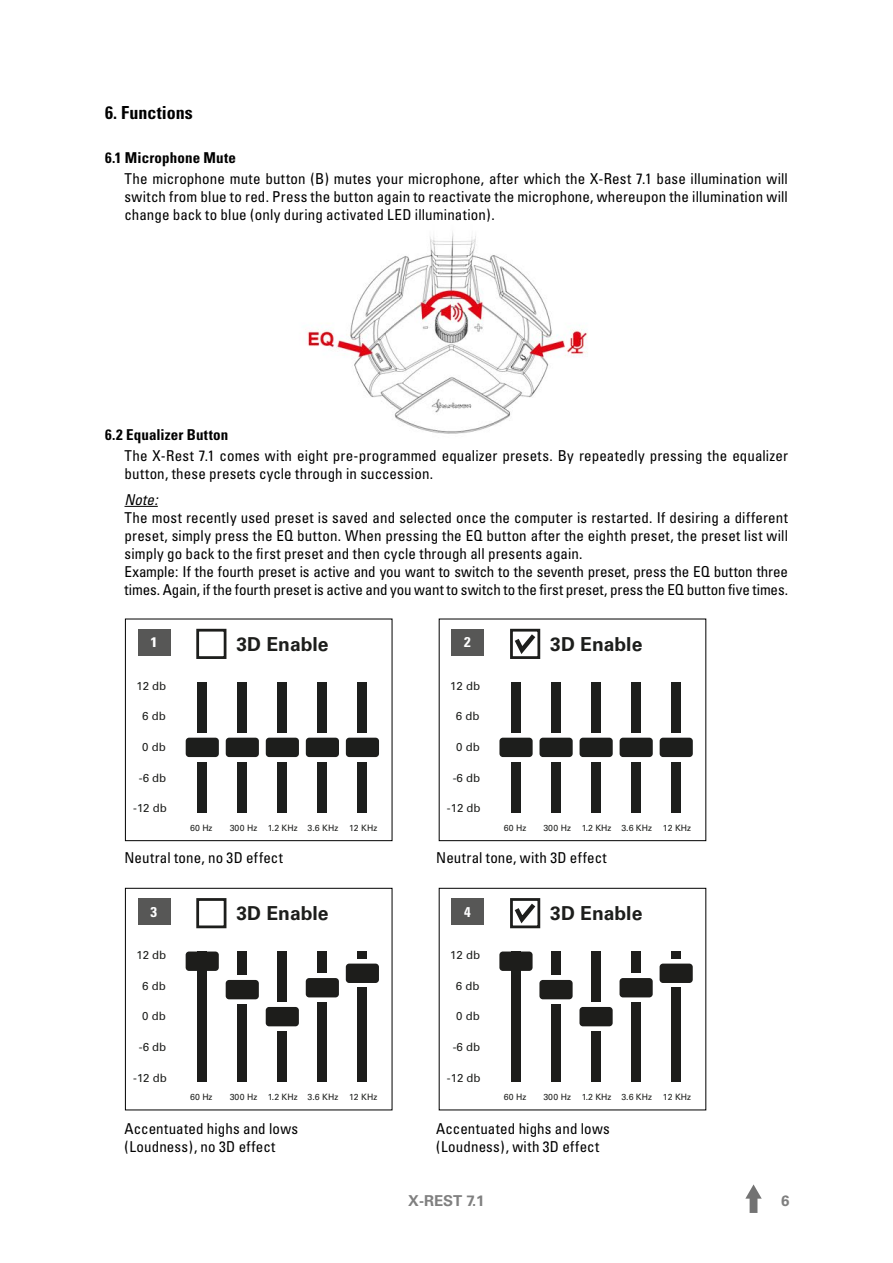
<style>
.page{position:relative;width:893px;height:1263px;background:#fff}
.page>*{position:absolute;margin:0;border:0;box-sizing:border-box;transform-origin:0 0}
.t1{font:700 19.2px "Univers";color:#1d1e1c}
.t2{font:700 condensed 18px "Univers";letter-spacing:.005em;color:#000}
.t3{font:condensed 15px/18px "Univers";letter-spacing:.01em;color:#000}
.t4{font:700 condensed 15px "Univers";letter-spacing:.01em;color:#000}
.t5{font:700 15px "Univers";color:#808080}
.t6{font:italic condensed 15px "Univers";color:#000}
.t7{font:700 condensed 14.1px "Univers";color:#fff;scale:1.05 1}
.t8{font:700 condensed 13.8px "Univers";color:#fff;scale:1.16 1}
.t9{font:11.55px "Univers";color:#1d1e1c}
.t10{font:8.7px "Univers";color:#1d1e1c}
</style>
<div class="page">
<img style="left:124px;top:231px;width:583px;height:880px">
<svg style="left:745px;top:1184px;width:17px;height:29px"></svg>
<hr style="left:124px;top:506px;width:34px;height:1px;background:#000">
<div style="left:138px;top:629px;width:32px;height:27px;background:#575756"></div>
<div style="left:198px;top:762px;width:9px;height:50px;background:#1d1e1c"></div>
<div style="left:198px;top:682px;width:9px;height:51px;background:#1d1e1c"></div>
<div style="left:186px;top:738px;width:33px;height:19px;background:#1d1e1c;border-radius:3px"></div>
<div style="left:238px;top:762px;width:9px;height:50px;background:#1d1e1c"></div>
<div style="left:238px;top:682px;width:9px;height:51px;background:#1d1e1c"></div>
<div style="left:226px;top:738px;width:33px;height:19px;background:#1d1e1c;border-radius:3px"></div>
<div style="left:278px;top:762px;width:9px;height:50px;background:#1d1e1c"></div>
<div style="left:278px;top:682px;width:9px;height:51px;background:#1d1e1c"></div>
<div style="left:266px;top:738px;width:33px;height:19px;background:#1d1e1c;border-radius:3px"></div>
<div style="left:318px;top:762px;width:9px;height:50px;background:#1d1e1c"></div>
<div style="left:318px;top:682px;width:9px;height:51px;background:#1d1e1c"></div>
<div style="left:306px;top:738px;width:33px;height:19px;background:#1d1e1c;border-radius:3px"></div>
<div style="left:358px;top:762px;width:9px;height:50px;background:#1d1e1c"></div>
<div style="left:358px;top:682px;width:9px;height:51px;background:#1d1e1c"></div>
<div style="left:346px;top:738px;width:33px;height:19px;background:#1d1e1c;border-radius:3px"></div>
<div style="left:196px;top:629px;width:30px;height:30px;border:3px solid #1d1e1c"></div>
<div style="left:125px;top:619px;width:267px;height:222px;border:1px solid #000"></div>
<div style="left:138px;top:898px;width:32px;height:27px;background:#575756"></div>
<div style="left:198px;top:951px;width:9px;height:51px;background:#1d1e1c"></div>
<div style="left:196px;top:898px;width:30px;height:30px;border:3px solid #1d1e1c"></div>
<div style="left:198px;top:975px;width:9px;height:107px;background:#1d1d1b"></div>
<div style="left:186px;top:951px;width:33px;height:20px;background:#1d1d1b;border-radius:3px"></div>
<div style="left:238px;top:1004px;width:9px;height:78px;background:#1d1d1b"></div>
<div style="left:238px;top:951px;width:9px;height:24px;background:#1d1d1b"></div>
<div style="left:226px;top:980px;width:33px;height:19px;background:#1d1d1b;border-radius:3px"></div>
<div style="left:278px;top:1031px;width:9px;height:51px;background:#1d1d1b"></div>
<div style="left:278px;top:951px;width:9px;height:51px;background:#1d1d1b"></div>
<div style="left:266px;top:1007px;width:33px;height:19px;background:#1d1d1b;border-radius:3px"></div>
<div style="left:318px;top:1002px;width:9px;height:80px;background:#1d1d1b"></div>
<div style="left:318px;top:951px;width:9px;height:22px;background:#1d1d1b"></div>
<div style="left:306px;top:978px;width:33px;height:19px;background:#1d1d1b;border-radius:3px"></div>
<div style="left:358px;top:988px;width:9px;height:94px;background:#1d1d1b"></div>
<div style="left:358px;top:951px;width:9px;height:8px;background:#1d1d1b"></div>
<div style="left:346px;top:963px;width:33px;height:20px;background:#1d1d1b;border-radius:3px"></div>
<div style="left:125px;top:888px;width:267px;height:222px;border:1px solid #000"></div>
<div style="left:452px;top:629px;width:32px;height:27px;background:#575756"></div>
<div style="left:511px;top:762px;width:10px;height:50px;background:#1d1e1c"></div>
<div style="left:511px;top:682px;width:10px;height:51px;background:#1d1e1c"></div>
<div style="left:499px;top:738px;width:34px;height:19px;background:#1d1e1c;border-radius:3px"></div>
<div style="left:551px;top:762px;width:10px;height:50px;background:#1d1e1c"></div>
<div style="left:551px;top:682px;width:10px;height:51px;background:#1d1e1c"></div>
<div style="left:539px;top:738px;width:34px;height:19px;background:#1d1e1c;border-radius:3px"></div>
<div style="left:591px;top:762px;width:10px;height:50px;background:#1d1e1c"></div>
<div style="left:591px;top:682px;width:10px;height:51px;background:#1d1e1c"></div>
<div style="left:580px;top:738px;width:33px;height:19px;background:#1d1e1c;border-radius:3px"></div>
<div style="left:632px;top:762px;width:9px;height:50px;background:#1d1e1c"></div>
<div style="left:632px;top:682px;width:9px;height:51px;background:#1d1e1c"></div>
<div style="left:620px;top:738px;width:33px;height:19px;background:#1d1e1c;border-radius:3px"></div>
<div style="left:672px;top:762px;width:9px;height:50px;background:#1d1e1c"></div>
<div style="left:672px;top:682px;width:9px;height:51px;background:#1d1e1c"></div>
<div style="left:660px;top:738px;width:33px;height:19px;background:#1d1e1c;border-radius:3px"></div>
<div style="left:510px;top:629px;width:30px;height:30px;border:3px solid #1d1e1c"></div>
<svg style="left:511px;top:629px;width:29px;height:29px"></svg>
<div style="left:452px;top:898px;width:32px;height:27px;background:#575756"></div>
<div style="left:511px;top:951px;width:10px;height:51px;background:#1d1e1c"></div>
<div style="left:510px;top:898px;width:30px;height:30px;border:3px solid #1d1e1c"></div>
<div style="left:511px;top:975px;width:10px;height:107px;background:#1d1d1b"></div>
<div style="left:499px;top:951px;width:34px;height:20px;background:#1d1d1b;border-radius:3px"></div>
<div style="left:551px;top:1004px;width:10px;height:78px;background:#1d1d1b"></div>
<div style="left:551px;top:951px;width:10px;height:24px;background:#1d1d1b"></div>
<div style="left:539px;top:980px;width:34px;height:19px;background:#1d1d1b;border-radius:3px"></div>
<div style="left:591px;top:1031px;width:10px;height:51px;background:#1d1d1b"></div>
<div style="left:591px;top:951px;width:10px;height:51px;background:#1d1d1b"></div>
<div style="left:579px;top:1007px;width:34px;height:19px;background:#1d1d1b;border-radius:3px"></div>
<div style="left:631px;top:1002px;width:10px;height:80px;background:#1d1d1b"></div>
<div style="left:631px;top:951px;width:10px;height:22px;background:#1d1d1b"></div>
<div style="left:619px;top:978px;width:34px;height:19px;background:#1d1d1b;border-radius:3px"></div>
<div style="left:672px;top:988px;width:9px;height:94px;background:#1d1d1b"></div>
<div style="left:672px;top:951px;width:9px;height:8px;background:#1d1d1b"></div>
<div style="left:660px;top:963px;width:33px;height:20px;background:#1d1d1b;border-radius:3px"></div>
<svg style="left:511px;top:899px;width:29px;height:28px"></svg>
<p class="t2" style="left:105px;top:102px;width:89px">6. Functions</p>
<p class="t4" style="left:105px;top:148px;width:133px">6.1 Microphone Mute</p>
<p class="t3" style="left:124px;top:169px;width:665px;text-align:justify">The microphone mute button (B) mutes your microphone, after which the X-Rest 7.1 base illumination will switch from blue to red. Press the button again to reactivate the microphone, whereupon the illumination will change back to blue (only during activated LED illumination).</p>
<p class="t4" style="left:105px;top:426px;width:125px">6.2 Equalizer Button</p>
<p class="t3" style="left:124px;top:447px;width:665px">The X-Rest 7.1 comes with eight pre-programmed equalizer presets. By repeatedly pressing the equalizer button, these presets cycle through in succession.</p>
<p class="t6" style="left:124px;top:490px;width:35px">Note:</p>
<p class="t3" style="left:124px;top:508px;width:665px">The most recently used preset is saved and selected once the computer is restarted. If desiring a different preset, simply press the EQ button. When pressing the EQ button after the eighth preset, the preset list will simply go back to the first preset and then cycle through all presents again.<br>Example: If the fourth preset is active and you want to switch to the seventh preset, press the EQ button three times. Again, if the fourth preset is active and you want to switch to the first preset, press the EQ button five times.</p>
<p class="t8" style="left:150px;top:634px;width:8px">1</p>
<p class="t9" style="left:136px;top:679px;width:31px">12 db</p>
<p class="t9" style="left:142px;top:709px;width:25px">6 db</p>
<p class="t9" style="left:142px;top:740px;width:25px">0 db</p>
<p class="t9" style="left:139px;top:771px;width:29px">-6 db</p>
<p class="t9" style="left:133px;top:801px;width:35px">-12 db</p>
<p class="t10" style="left:190px;top:822px;width:24px">60 Hz</p>
<p class="t10" style="left:230px;top:822px;width:110px">300 Hz 1.2 KHz 3.6 KHz</p>
<p class="t10" style="left:349px;top:822px;width:30px">12 KHz</p>
<p class="t1" style="left:236px;top:633px;width:94px">3D Enable</p>
<p class="t7" style="left:464px;top:634px;width:8px">2</p>
<p class="t1" style="left:550px;top:633px;width:94px">3D Enable</p>
<p class="t9" style="left:450px;top:679px;width:31px">12 db</p>
<p class="t9" style="left:456px;top:709px;width:25px">6 db</p>
<p class="t9" style="left:456px;top:740px;width:25px">0 db</p>
<p class="t9" style="left:453px;top:771px;width:29px">-6 db</p>
<p class="t9" style="left:447px;top:801px;width:35px">-12 db</p>
<p class="t10" style="left:504px;top:822px;width:24px">60 Hz</p>
<p class="t10" style="left:543px;top:822px;width:110px">300 Hz 1.2 KHz 3.6 KHz</p>
<p class="t10" style="left:663px;top:822px;width:30px">12 KHz</p>
<p class="t3" style="left:124px;top:849px;width:160px">Neutral tone, no 3D effect</p>
<p class="t3" style="left:436px;top:849px;width:172px">Neutral tone, with 3D effect</p>
<p class="t7" style="left:150px;top:903px;width:8px">3</p>
<p class="t1" style="left:236px;top:902px;width:94px">3D Enable</p>
<p class="t7" style="left:464px;top:903px;width:8px">4</p>
<p class="t1" style="left:550px;top:902px;width:94px">3D Enable</p>
<p class="t9" style="left:136px;top:948px;width:31px">12 db</p>
<p class="t9" style="left:142px;top:979px;width:25px">6 db</p>
<p class="t9" style="left:142px;top:1009px;width:25px">0 db</p>
<p class="t9" style="left:139px;top:1040px;width:29px">-6 db</p>
<p class="t9" style="left:133px;top:1071px;width:35px">-12 db</p>
<p class="t9" style="left:450px;top:948px;width:31px">12 db</p>
<p class="t9" style="left:456px;top:979px;width:25px">6 db</p>
<p class="t9" style="left:456px;top:1009px;width:25px">0 db</p>
<p class="t9" style="left:453px;top:1040px;width:29px">-6 db</p>
<p class="t9" style="left:447px;top:1071px;width:35px">-12 db</p>
<p class="t10" style="left:190px;top:1092px;width:24px">60 Hz</p>
<p class="t10" style="left:230px;top:1092px;width:110px">300 Hz 1.2 KHz 3.6 KHz</p>
<p class="t10" style="left:349px;top:1092px;width:30px">12 KHz</p>
<p class="t10" style="left:504px;top:1092px;width:24px">60 Hz</p>
<p class="t10" style="left:543px;top:1092px;width:110px">300 Hz 1.2 KHz 3.6 KHz</p>
<p class="t10" style="left:663px;top:1092px;width:30px">12 KHz</p>
<p class="t3" style="left:124px;top:1120px;width:175px">Accentuated highs and lows (Loudness), no 3D effect</p>
<p class="t3" style="left:436px;top:1120px;width:175px">Accentuated highs and lows (Loudness), with 3D effect</p>
<p class="t5" style="left:408px;top:1191px;width:78px">X-REST 7.1</p>
<p class="t5" style="left:781px;top:1192px;width:10px">6</p>
</div>
